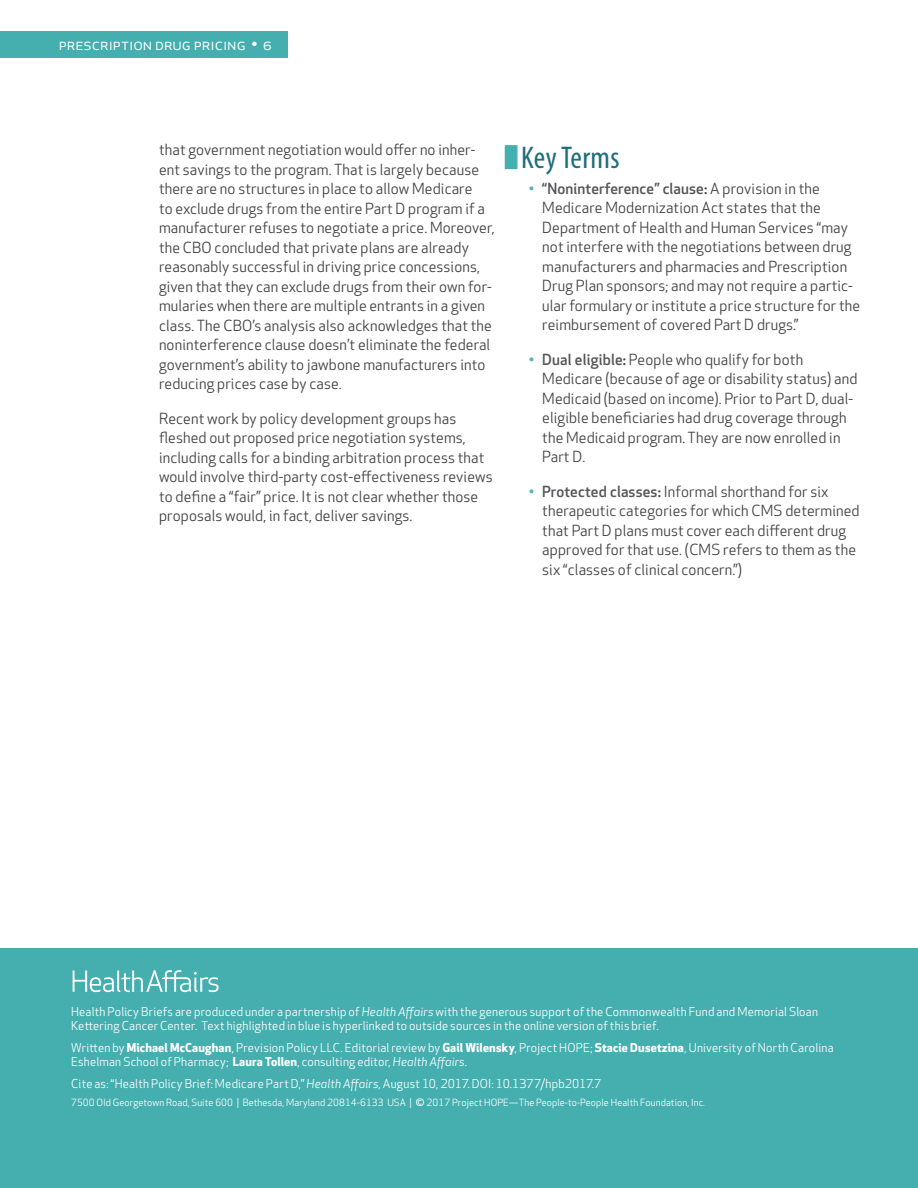
<style>
.page{position:relative;width:918px;height:1188px;background:#fff}
.page>*{position:absolute;margin:0;border:0;box-sizing:border-box;transform-origin:0 0}
.Heading_1{font:condensed 31.5px "Myriad Pro";letter-spacing:.01em;color:#1d6e7a}
.t1{font:16.5px "Apex New";color:#fff}
.Body_text{font:15px/19.5px "Apex New";letter-spacing:.01em;color:#414042}
.Written_by{font:12px/14.2px "Apex New";letter-spacing:.02em;color:#fff}
.Masthead{font:12px/14.2px "Apex New";letter-spacing:.02em;color:#fff}
.Written_by-2{font:9.75px "Apex New";letter-spacing:.01em;color:#fff}
.s1{color:#5db4b6}
.s2{font-weight:500;color:#565659}
.s3{font-weight:500}
.s4{font-style:italic}
.s5{font-weight:700}
.s6{font-size:12px}
</style>
<div class="page">
<div style="left:0;top:948px;width:918px;height:240px;background:#45aeaf"></div>
<svg style="left:73px;top:970px;width:146px;height:22px"></svg>
<div style="left:0;top:31px;width:288px;height:27px;background:#45aeaf"></div>
<hr style="left:917px;top:108px;width:1px;height:60px;background:#1d6e7a">
<div style="left:505px;top:145px;width:13px;height:24px;background:#45aeaf"></div>
<p class="t1" style="left:59px;top:33px;width:214px">prescription drug pricing • 6</p>
<p class="Body_text" style="left:159px;top:140px;width:337px">that government negotiation would offer no inher&shy;ent savings to the program. That is largely because there are no structures in place to allow Medicare<br>to exclude drugs from the entire Part D program if a manufacturer refuses to negotiate a price. Moreover, the CBO concluded that private plans are already reasonably successful in driving price concessions, given that they can exclude drugs from their own for&shy;mularies when there are multiple entrants in a given class. The CBO’s analysis also acknowledges that the noninterference clause doesn’t eliminate the federal government’s ability to jawbone manufacturers into reducing prices case by case.</p>
<p class="Body_text" style="left:159px;top:409px;width:335px">Recent work by policy development groups has fleshed out proposed price negotiation systems, including calls for a binding arbitration process that would involve third-party cost-effectiveness reviews to define a “fair” price. It is not clear whether those proposals would, in fact, deliver savings.</p>
<p class="Heading_1" style="left:521px;top:138px;width:100px">Key Terms</p>
<p class="Body_text" style="left:542px;top:179px;width:319px;text-indent:-14px"><span class="s1">•</span> <span class="s2">“Noninterference” clause</span><span class="s3">:</span> A provision in the Medicare Modernization Act states that the Department of Health and Human Services “may not interfere with the negotiations between drug manufacturers and pharmacies and Prescription Drug Plan sponsors; and may not require a partic&shy;ular formulary or institute a price structure for the reimbursement of covered Part D drugs.”</p>
<p class="Body_text" style="left:542px;top:350px;width:317px;text-indent:-14px"><span class="s1">•</span> <span class="s2">Dual eligible</span><span class="s3">:</span> People who qualify for both Medicare (because of age or disability status) and Medicaid (based on income). Prior to Part D, dual&shy;eligible beneficiaries had drug coverage through the Medicaid program. They are now enrolled in Part D.</p>
<p class="Body_text" style="left:542px;top:482px;width:319px;text-indent:-14px"><span class="s1">•</span> <span class="s2">Protected classes</span><span class="s3">:</span> Informal shorthand for six therapeutic categories for which CMS determined that Part D plans must cover each different drug approved for that use. (CMS refers to them as the six “classes of clinical concern.”)</p>
<p class="Masthead" style="left:71px;top:1004px;width:749px">Health Policy Briefs are produced under a partnership of <span class="s4">Health Affairs</span> with the generous support of the Commonwealth Fund and Memorial Sloan<br>Kettering Cancer Center. Text highlighted in blue is hyperlinked to outside sources in the online version of this brief.</p>
<p class="Written_by" style="left:71px;top:1040px;width:764px">Written by <span class="s5">Michael McCaughan</span>, Prevision Policy LLC. Editorial review by <span class="s5">Gail Wilensky</span>, Project HOPE; <span class="s5">Stacie Dusetzina</span>, University of North Carolina<br>Eshelman School of Pharmacy; <span class="s5">Laura Tollen</span>, consulting editor, <span class="s4">Health Affairs</span>.</p>
<p class="Written_by" style="left:71px;top:1076px;width:532px">Cite as: “Health Policy Brief: Medicare Part D,” <span class="s4">Health Affairs</span>, August 10, 2017. DOI: 10.1377/hpb2017.7</p>
<p class="Written_by-2" style="left:71px;top:1096px;width:636px">7500 Old Georgetown Road, Suite 600 | Bethesda, Maryland 20814-6133 USA | <span class="s6">©</span> 2017 Project HOPE—The People-to-People Health Foundation, Inc.</p>
</div>
